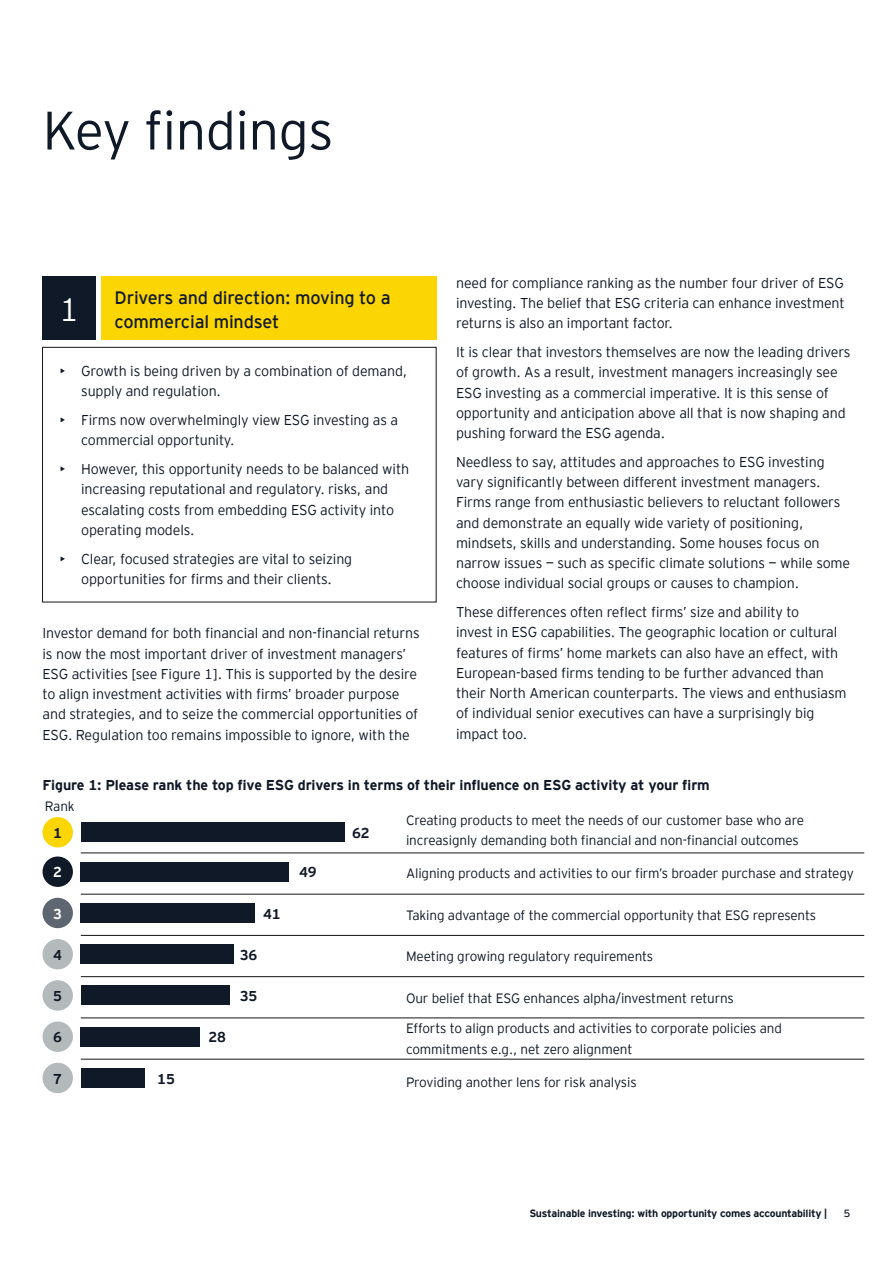
<style>
.page{position:relative;width:893px;height:1263px;background:#fff}
.page>*{position:absolute;margin:0;border:0;box-sizing:border-box;transform-origin:0 0}
.t1{font:300 54px "EY Interstate";letter-spacing:-.01em;color:#101927}
.t2{font:18px/24px "EY Interstate";letter-spacing:-.01em;color:#101927}
.t3{font:300 14.25px/20.2px "EY Interstate";letter-spacing:-.01em;color:#101927}
.t4{font:700 14.25px "EY Interstate";letter-spacing:-.01em;color:#101927}
.t5{font:700 14.25px "EY Interstate";color:#fff}
.t6{font:300 13.5px/20.2px "EY Interstate";letter-spacing:-.01em;color:#101927}
.t7{font:700 10.5px "EY Interstate";letter-spacing:-.02em;color:#101927}
.t8{font:10.5px "EY Interstate";color:#101927}
</style>
<div class="page">
<div style="left:102px;top:276px;width:335px;height:64px;background:#fcd505"></div>
<div style="left:43px;top:276px;width:53px;height:64px;background:#101927"></div>
<div style="left:42px;top:347px;width:395px;height:255px;border:1px solid #171518"></div>
<div style="left:43px;top:817px;width:30px;height:30px;background:#fcd505;border-radius:50%"></div>
<div style="left:43px;top:856px;width:30px;height:31px;background:#101927;border-radius:50%"></div>
<div style="left:43px;top:898px;width:30px;height:30px;background:#5e6771;border-radius:50%"></div>
<div style="left:43px;top:939px;width:30px;height:30px;background:#b4b9bc;border-radius:50%"></div>
<div style="left:43px;top:980px;width:30px;height:31px;background:#b4b9bc;border-radius:50%"></div>
<div style="left:43px;top:1021px;width:30px;height:31px;background:#b4b9bc;border-radius:50%"></div>
<div style="left:43px;top:1063px;width:30px;height:30px;background:#b4b9bc;border-radius:50%"></div>
<hr style="left:81px;top:852px;width:783px;height:1px;background:#171518">
<hr style="left:81px;top:894px;width:783px;height:1px;background:#171518">
<hr style="left:81px;top:935px;width:783px;height:1px;background:#171518">
<hr style="left:81px;top:976px;width:783px;height:1px;background:#171518">
<hr style="left:81px;top:1017px;width:783px;height:1px;background:#171518">
<hr style="left:81px;top:1059px;width:783px;height:1px;background:#171518">
<div style="left:81px;top:823px;width:263px;height:19px;background:#101927"></div>
<div style="left:81px;top:862px;width:208px;height:19px;background:#101927"></div>
<div style="left:81px;top:903px;width:174px;height:19px;background:#101927"></div>
<div style="left:81px;top:945px;width:153px;height:19px;background:#101927"></div>
<div style="left:81px;top:986px;width:149px;height:19px;background:#101927"></div>
<div style="left:81px;top:1027px;width:119px;height:19px;background:#101927"></div>
<div style="left:81px;top:1068px;width:64px;height:19px;background:#101927"></div>
<h1 class="t1" style="left:43px;top:92px;width:292px">Key findings</h1>
<p class="t2" style="left:59px;top:284px;width:333px;text-indent:55px">Drivers and direction: moving to a<br><sup>1</sup> commercial mindset</p>
<p class="t3" style="left:81px;top:360px;width:328px;text-indent:-21px">• Growth is being driven by a combination of demand, supply and regulation.</p>
<p class="t3" style="left:81px;top:409px;width:318px;text-indent:-21px">• Firms now overwhelmingly view ESG investing as a commercial opportunity.</p>
<p class="t3" style="left:81px;top:458px;width:330px;text-indent:-21px">• However, this opportunity needs to be balanced with increasing reputational and regulatory. risks, and escalating costs from embedding ESG activity into operating models.</p>
<p class="t3" style="left:60px;top:548px;width:294px;text-align:center">• Clear, focused strategies are vital to seizing opportunities for firms and their clients.</p>
<p class="t3" style="left:43px;top:622px;width:379px">Investor demand for both financial and non-financial returns is now the most important driver of investment managers’ ESG activities [see Figure 1]. This is supported by the desire to align investment activities with firms’ broader purpose and strategies, and to seize the commercial opportunities of ESG. Regulation too remains impossible to ignore, with the</p>
<p class="t3" style="left:456px;top:272px;width:390px;text-align:justify">need for compliance ranking as the number four driver of ESG investing. The belief that ESG criteria can enhance investment returns is also an important factor.</p>
<p class="t3" style="left:456px;top:341px;width:396px">It is clear that investors themselves are now the leading drivers of growth. As a result, investment managers increasingly see ESG investing as a commercial imperative. It is this sense of opportunity and anticipation above all that is now shaping and pushing forward the ESG agenda.</p>
<p class="t3" style="left:456px;top:451px;width:396px">Needless to say, attitudes and approaches to ESG investing vary significantly between different investment managers.<br>Firms range from enthusiastic believers to reluctant followers and demonstrate an equally wide variety of positioning, mindsets, skills and understanding. Some houses focus on narrow issues — such as specific climate solutions — while some choose individual social groups or causes to champion.</p>
<p class="t3" style="left:456px;top:601px;width:392px">These differences often reflect firms’ size and ability to<br>invest in ESG capabilities. The geographic location or cultural features of firms’ home markets can also have an effect, with European-based firms tending to be further advanced than their North American counterparts. The views and enthusiasm of individual senior executives can have a surprisingly big impact too.</p>
<p class="t4" style="left:43px;top:775px;width:669px">Figure 1: Please rank the top five ESG drivers in terms of their influence on ESG activity at your firm</p>
<p class="t4" style="left:53px;top:823px;width:10px">1</p>
<p class="t4" style="left:352px;top:823px;width:19px">62</p>
<p class="t5" style="left:53px;top:862px;width:10px">2</p>
<p class="t5" style="left:53px;top:903px;width:10px">3</p>
<p class="t4" style="left:53px;top:944px;width:10px">4</p>
<p class="t4" style="left:53px;top:986px;width:10px">5</p>
<p class="t4" style="left:53px;top:1027px;width:10px">6</p>
<p class="t4" style="left:53px;top:1068px;width:10px">7</p>
<p class="t6" style="left:45px;top:795px;width:31px">Rank</p>
<p class="t6" style="left:406px;top:809px;width:399px">Creating products to meet the needs of our customer base who are increasignly demanding both financial and non-financial outcomes</p>
<p class="t6" style="left:406px;top:862px;width:449px">Aligning products and activities to our firm’s broader purchase and strategy</p>
<p class="t6" style="left:406px;top:904px;width:412px">Taking advantage of the commercial opportunity that ESG represents</p>
<p class="t6" style="left:406px;top:945px;width:249px">Meeting growing regulatory requirements</p>
<p class="t6" style="left:406px;top:987px;width:329px">Our belief that ESG enhances alpha/investment returns</p>
<p class="t6" style="left:406px;top:1018px;width:377px">Efforts to align products and activities to corporate policies and commitments e.g., net zero alignment</p>
<p class="t6" style="left:406px;top:1071px;width:232px">Providing another lens for risk analysis</p>
<p class="t4" style="left:299px;top:862px;width:19px">49</p>
<p class="t4" style="left:263px;top:903px;width:19px">41</p>
<p class="t4" style="left:240px;top:944px;width:19px">36</p>
<p class="t4" style="left:240px;top:986px;width:19px">35</p>
<p class="t4" style="left:208px;top:1027px;width:19px">28</p>
<p class="t4" style="left:157px;top:1068px;width:19px">15</p>
<p class="t7" style="left:529px;top:1206px;width:299px">Sustainable investing: with opportunity comes accountability |</p>
<p class="t8" style="left:844px;top:1206px;width:8px">5</p>
</div>
